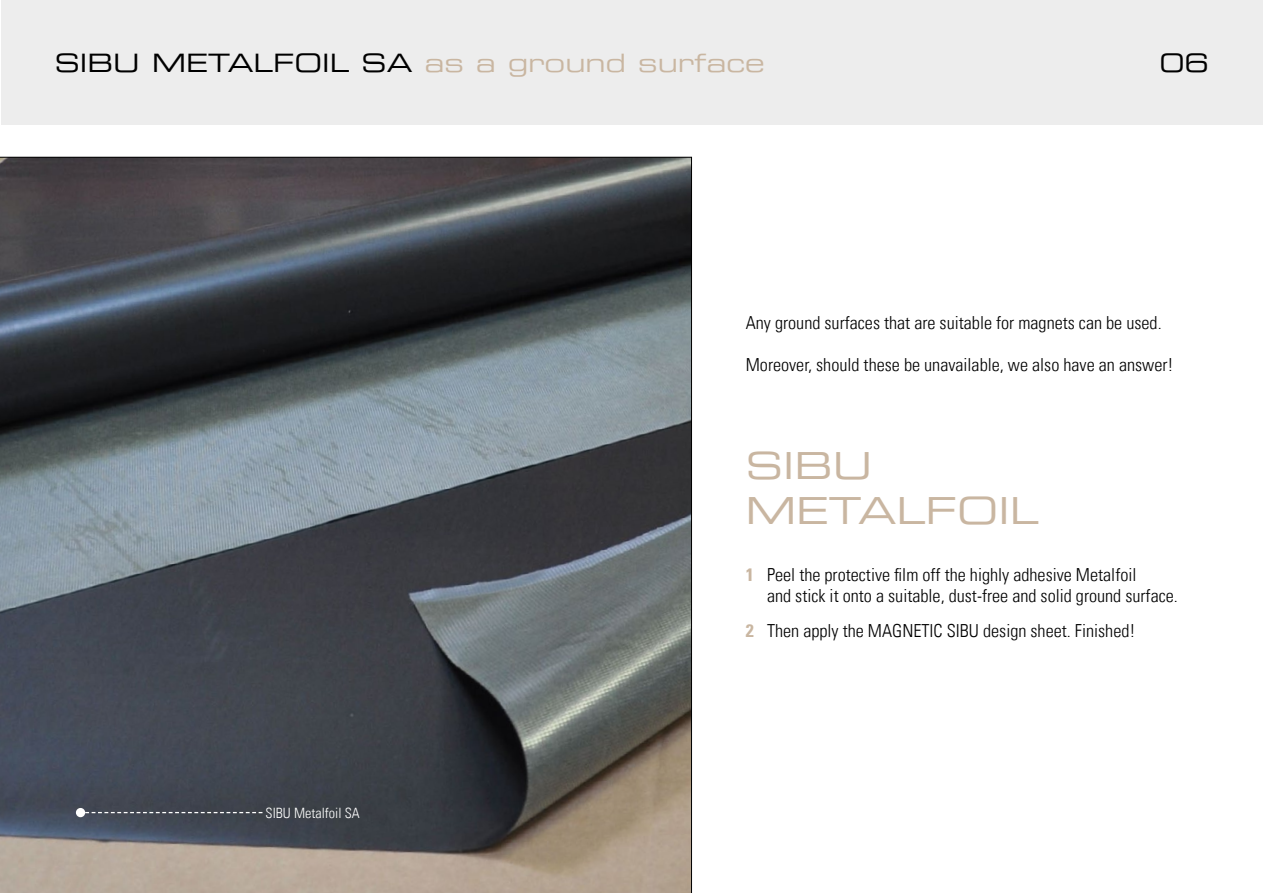
<style>
.page{position:relative;width:1263px;height:893px;background:#fff}
.page>*{position:absolute;margin:0;border:0;box-sizing:border-box;transform-origin:0 0}
.t1{font:37.5px/45px "Eurostile LT Extended Two";color:#c9b6a1}
.t2{font:25.5px "Eurostile LT Extended Two";color:#c9b6a1}
.t3{font:25.5px "Eurostile LT Extended Two";color:#000}
.t4{font:300 condensed 18px/21px "Univers LT";color:#000}
.t5{font:300 condensed 14.25px "Univers LT";color:#fff}
.s1{color:#000}
.s2{font-family:"Univers";font-weight:700;color:#c9b6a1}
</style>
<div class="page">
<div style="left:1px;top:0;width:1262px;height:125px;background:#ededed"></div>
<svg style="left:0;top:157px;width:692px;height:736px"></svg>
<div style="left:76px;top:808px;width:9px;height:9px;background:#fff;border-radius:50%"></div>
<svg style="left:85px;top:812px;width:177px;height:1px"></svg>
<h2 class="t2" style="left:55px;top:46px;width:711px"><span class="s1">SIBU METALFOIL SA</span> as a ground surface</h2>
<h2 class="t3" style="left:1160px;top:46px;width:51px">06</h2>
<p class="t4" style="left:746px;top:313px;width:417px">Any ground surfaces that are suitable for magnets can be used.</p>
<p class="t4" style="left:746px;top:355px;width:429px">Moreover, should these be unavailable, we also have an answer!</p>
<h1 class="t1" style="left:746px;top:443px;width:294px">SIBU<br>METALFOIL</h1>
<p class="t5" style="left:266px;top:804px;width:96px">SIBU Metalfoil SA</p>
<p class="t4" style="left:767px;top:564px;width:412px;text-indent:-21px"><span class="s2">1</span> Peel the protective film off the highly adhesive Metalfoil<br>and stick it onto a suitable, dust-free and solid ground surface.</p>
<p class="t4" style="left:746px;top:621px;width:391px"><span class="s2">2</span> Then apply the MAGNETIC SIBU design sheet. Finished!</p>
</div>
